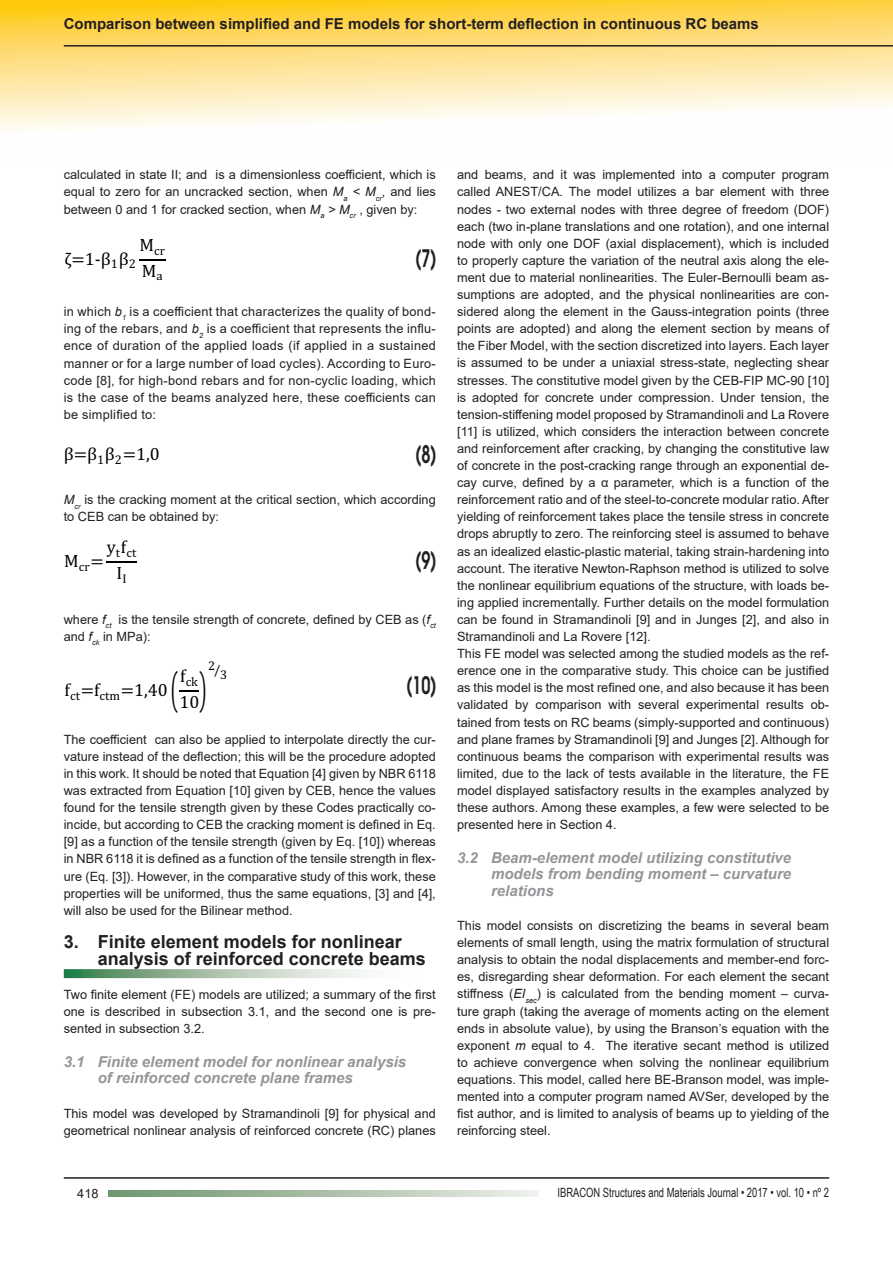
<style>
.page{position:relative;width:893px;height:1263px;background:#fff}
.page>*{position:absolute;margin:0;border:0;box-sizing:border-box;transform-origin:0 0}
.t1{font:45.75px "Cambria Math";color:#000001;scale:.39 1}
.t2{font:600 24px "Avant Garde";color:#231f20;scale:.67 1}
.t3{font:700 18px/16.5px "Arial";color:#231f20}
.t4{font:18px "Cambria Math";color:#000001}
.t5{font:italic 700 15px/16.5px "Arial";color:#939598}
.t6{font:700 15px "Arial";color:#231f20}
.t7{font:12.75px/17.1px "Arial";color:#231f20;text-align:justify}
.t8{font:12.75px "Arial Narrow";color:#231f20;scale:.9 1}
.t9{font:12.75px "Cambria Math";color:#000001}
.s1{font-style:italic}
</style>
<div class="page">
<svg style="left:0;top:0;width:893px;height:130px;background:#fee498"></svg>
<hr style="left:64px;top:1177px;width:765px;height:2px;background:#231f20">
<hr style="left:64px;top:45px;width:829px;height:2px;background:#231f20">
<svg style="left:108px;top:1190px;width:431px;height:6px;background:#acc0aa"></svg>
<svg style="left:64px;top:969px;width:299px;height:9px;background:#a3bfa8"></svg>
<svg style="left:140px;top:259px;width:26px;height:1px"></svg>
<hr style="left:107px;top:561px;width:30px;height:1px;background:#000001">
<svg style="left:179px;top:690px;width:20px;height:1px"></svg>
<p class="t6" style="left:64px;top:13px;width:697px">Comparison between simplified and FE models for short-term deflection in continuous RC beams</p>
<p class="t7" style="left:64px;top:166px;width:374px">calculated in state II; and is a dimensionless coefficient, which is equal to zero for an uncracked section, when <span class="s1">M</span><sub>a</sub> <span class="s1">&lt; M</span><sub>cr</sub>, and lies between 0 and 1 for cracked section, when <span class="s1">M</span><sub>a</sub> <span class="s1">&gt; M</span><sub>cr</sub> , given by:</p>
<h3 class="t4" style="left:64px;top:248px;width:73px">ζ=1-β<sub>1</sub>β<sub>2</sub></h3>
<h2 class="t2" style="left:415px;top:242px;width:33px">(7)</h2>
<p class="t9" style="left:140px;top:243px;width:27px"><sup>M</sup>cr</p>
<h3 class="t4" style="left:142px;top:260px;width:22px">M<sub>a</sub></h3>
<p class="t7" style="left:64px;top:303px;width:374px">in which <span class="s1">b</span><sub>1</sub> is a coefficient that characterizes the quality of bond&shy;ing of the rebars, and <span class="s1">b</span><sub>2</sub> is a coefficient that represents the influ&shy;ence of duration of the applied loads (if applied in a sustained manner or for a large number of load cycles). According to Euro&shy;code [8], for high-bond rebars and for non-cyclic loading, which is the case of the beams analyzed here, these coefficients can be simplified to:</p>
<h3 class="t4" style="left:64px;top:444px;width:97px">β=β<sub>1</sub>β<sub>2</sub>=1,0</h3>
<h2 class="t2" style="left:415px;top:439px;width:33px">(8)</h2>
<p class="t7" style="left:64px;top:491px;width:374px"><span class="s1">M</span><sub>cr</sub> is the cracking moment at the critical section, which according to CEB can be obtained by:</p>
<h3 class="t4" style="left:64px;top:550px;width:41px">M<sub>cr</sub>=</h3>
<h2 class="t2" style="left:415px;top:544px;width:33px">(9)</h2>
<p class="t9" style="left:107px;top:545px;width:31px"><sup>y</sup>t<sup>f</sup>ct</p>
<h3 class="t4" style="left:117px;top:562px;width:11px">I<sub>I</sub></h3>
<p class="t7" style="left:64px;top:611px;width:374px">where <span class="s1">f</span><sub>ct</sub> is the tensile strength of concrete, defined by CEB as (<span class="s1">f</span><sub>ct </sub>and <span class="s1">f</span><sub>ck</sub> in MPa):</p>
<h3 class="t4" style="left:65px;top:679px;width:105px">f<sub>ct</sub>=f<sub>ctm</sub>=1,40</h3>
<h2 class="t2" style="left:406px;top:670px;width:47px">(10)</h2>
<p class="t9" style="left:208px;top:658px;width:9px">2</p>
<p class="t9" style="left:214px;top:665px;width:15px">3/</p>
<h1 class="t1" style="left:171px;top:660px;width:21px">(</h1>
<p class="t9" style="left:180px;top:674px;width:19px"><sup>f</sup>ck</p>
<h1 class="t1" style="left:199px;top:660px;width:21px">)</h1>
<h3 class="t4" style="left:179px;top:691px;width:21px">10</h3>
<p class="t7" style="left:64px;top:731px;width:374px">The coefficient can also be applied to interpolate directly the cur&shy;vature instead of the deflection; this will be the procedure adopted in this work. It should be noted that Equation [4] given by NBR 6118 was extracted from Equation [10] given by CEB, hence the values found for the tensile strength given by these Codes practically co&shy;incide, but according to CEB the cracking moment is defined in Eq. [9] as a function of the tensile strength (given by Eq. [10]) whereas in NBR 6118 it is defined as a function of the tensile strength in flex&shy;ure (Eq. [3]). However, in the comparative study of this work, these properties will be uniformed, thus the same equations, [3] and [4], will also be used for the Bilinear method.</p>
<h3 class="t3" style="left:98px;top:934px;width:330px;text-indent:-34px">3. Finite element models for nonlinear analysis of reinforced concrete beams</h3>
<p class="t7" style="left:64px;top:986px;width:374px">Two finite element (FE) models are utilized; a summary of the first one is described in subsection 3.1, and the second one is pre&shy;sented in subsection 3.2.</p>
<p class="t5" style="left:98px;top:1054px;width:310px;text-indent:-34px">3.1 Finite element model for nonlinear analysis of reinforced concrete plane frames</p>
<p class="t7" style="left:64px;top:1104px;width:374px">This model was developed by Stramandinoli [9] for physical and geometrical nonlinear analysis of reinforced concrete (RC) planes</p>
<p class="t7" style="left:457px;top:166px;width:374px;text-align:left">and beams, and it was implemented into a computer program called ANEST/CA. The model utilizes a bar element with three nodes - two external nodes with three degree of freedom (DOF) each (two in-plane translations and one rotation), and one internal node with only one DOF (axial displacement), which is included to properly capture the variation of the neutral axis along the ele&shy;ment due to material nonlinearities. The Euler-Bernoulli beam as&shy;sumptions are adopted, and the physical nonlinearities are con&shy;sidered along the element in the Gauss-integration points (three points are adopted) and along the element section by means of the Fiber Model, with the section discretized into layers. Each layer is assumed to be under a uniaxial stress-state, neglecting shear stresses. The constitutive model given by the CEB-FIP MC-90 [10] is adopted for concrete under compression. Under tension, the tension-stiffening model proposed by Stramandinoli and La Rovere [11] is utilized, which considers the interaction between concrete and reinforcement after cracking, by changing the constitutive law of concrete in the post-cracking range through an exponential de&shy;cay curve, defined by a α parameter, which is a function of the reinforcement ratio and of the steel-to-concrete modular ratio. After yielding of reinforcement takes place the tensile stress in concrete drops abruptly to zero. The reinforcing steel is assumed to behave as an idealized elastic-plastic material, taking strain-hardening into account. The iterative Newton-Raphson method is utilized to solve the nonlinear equilibrium equations of the structure, with loads be&shy;ing applied incrementally. Further details on the model formulation can be found in Stramandinoli [9] and in Junges [2], and also in Stramandinoli and La Rovere [12].<br>This FE model was selected among the studied models as the ref&shy;erence one in the comparative study. This choice can be justified as this model is the most refined one, and also because it has been validated by comparison with several experimental results ob&shy;tained from tests on RC beams (simply-supported and continuous) and plane frames by Stramandinoli [9] and Junges [2]. Although for continuous beams the comparison with experimental results was limited, due to the lack of tests available in the literature, the FE model displayed satisfactory results in the examples analyzed by these authors. Among these examples, a few were selected to be presented here in Section 4.</p>
<p class="t5" style="left:491px;top:850px;width:302px;text-align:justify;text-indent:-34px">3.2 Beam-element model utilizing constitutive models from bending moment – curvature relations</p>
<p class="t7" style="left:457px;top:917px;width:374px">This model consists on discretizing the beams in several beam elements of small length, using the matrix formulation of structural analysis to obtain the nodal displacements and member-end forc&shy;es, disregarding shear deformation. For each element the secant stiffness (<span class="s1">EI</span><sub>sec</sub>) is calculated from the bending moment – curva&shy;ture graph (taking the average of moments acting on the element ends in absolute value), by using the Branson’s equation with the exponent <span class="s1">m</span> equal to 4. The iterative secant method is utilized to achieve convergence when solving the nonlinear equilibrium equations. This model, called here BE-Branson model, was imple&shy;mented into a computer program named AVSer, developed by the fist author, and is limited to analysis of beams up to yielding of the reinforcing steel.</p>
<p class="t7" style="left:77px;top:1185px;width:23px">418</p>
<p class="t8" style="left:557px;top:1183px;width:303px">IBRACON Structures and Materials Journal • 2017 • vol. 10 • nº 2</p>
</div>
